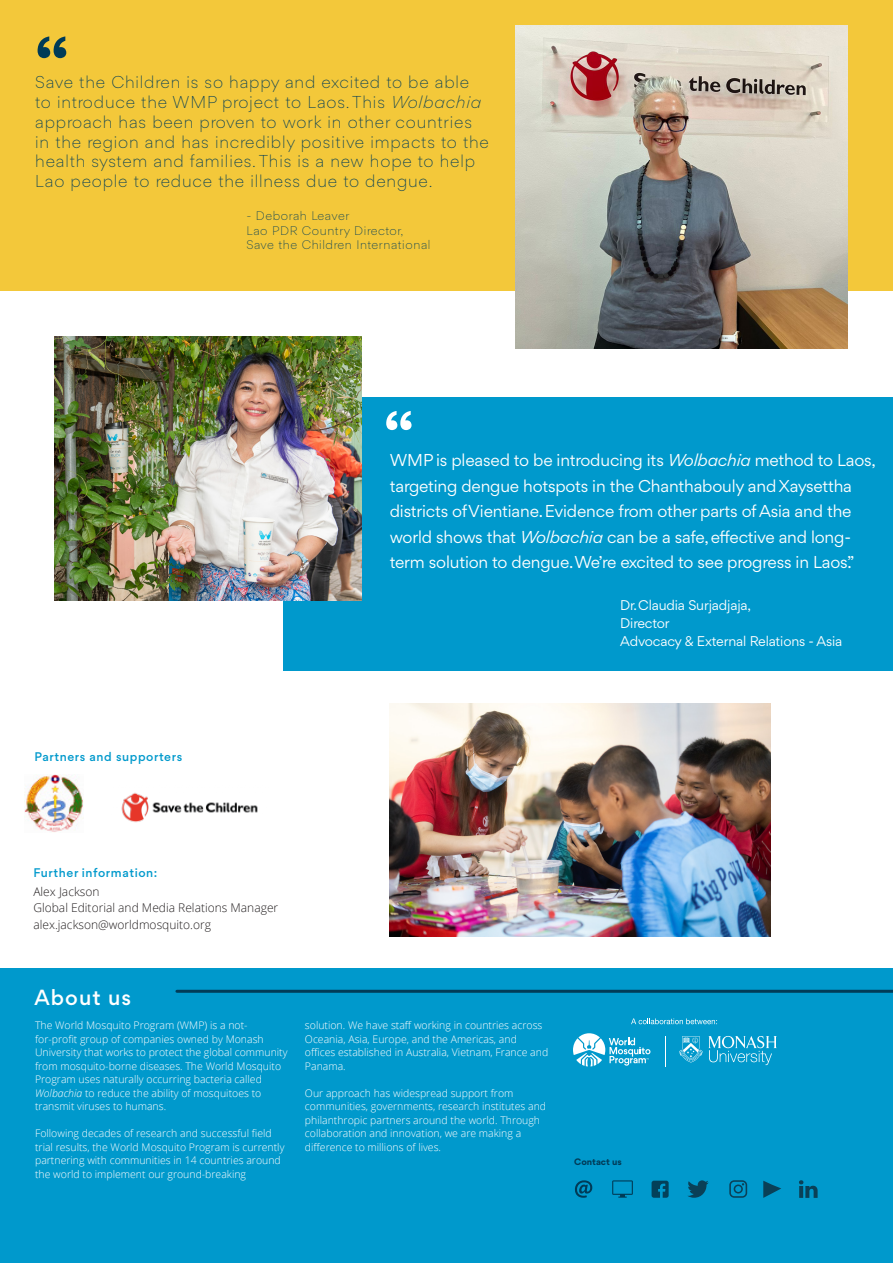
<style>
.page{position:relative;width:893px;height:1263px;background:#fff}
.page>*{position:absolute;margin:0;border:0;box-sizing:border-box;transform-origin:0 0}
.t1{font:700 63px "Gordita";color:#003b57}
.t2{font:700 55.5px "Gordita";color:#fff}
.t3{font:500 21px "Gordita";letter-spacing:.05em;color:#fff}
.t4{font:16.5px/25.5px "Gordita";letter-spacing:-.01em;color:#fff}
.t5{font:300 16.5px/19.8px "Gordita";letter-spacing:.05em;color:#013c58}
.t6{font:13.5px "Gordita";letter-spacing:-.01em;color:#fff}
.t7{font:300 12px "Open Sans";color:#231f20}
.t8{font:300 12px "Gordita";letter-spacing:.05em;color:#013c58}
.t9{font:500 12px "Gordita";letter-spacing:.05em;color:#09c}
.t10{font:300 10.5px/13.5px "Open Sans";color:#fff}
.WMP_heading{font:700 9px "Gordita";color:#003b57}
.s1{font-style:italic}
</style>
<div class="page">
<div style="left:0;top:969px;width:893px;height:294px;background:#09c"></div>
<div style="left:0;top:0;width:893px;height:291px;background:#f3c83a"></div>
<hr style="left:177px;top:990px;width:716px;height:3px;background:#013c58">
<img style="left:25px;top:774px;width:58px;height:58px">
<img style="left:121px;top:793px;width:137px;height:29px">
<img style="left:515px;top:26px;width:333px;height:322px">
<img style="left:390px;top:704px;width:380px;height:232px">
<div style="left:283px;top:398px;width:610px;height:273px;background:#09c"></div>
<svg style="left:631px;top:1018px;width:86px;height:6px"></svg>
<hr style="left:665px;top:1036px;width:1px;height:30px;background:#fff">
<svg style="left:573px;top:1033px;width:77px;height:33px"></svg>
<svg style="left:679px;top:1036px;width:98px;height:29px"></svg>
<svg style="left:729px;top:1180px;width:18px;height:18px"></svg>
<svg style="left:687px;top:1180px;width:22px;height:18px"></svg>
<svg style="left:652px;top:1181px;width:17px;height:17px"></svg>
<svg style="left:763px;top:1181px;width:18px;height:17px"></svg>
<svg style="left:799px;top:1180px;width:19px;height:18px"></svg>
<svg style="left:575px;top:1180px;width:17px;height:18px"></svg>
<svg style="left:612px;top:1180px;width:21px;height:18px"></svg>
<img style="left:54px;top:336px;width:308px;height:264px">
<p class="t1" style="left:35px;top:13px;width:36px">“</p>
<p class="t5" style="left:35px;top:72px;width:455px">Save the Children is so happy and excited to be able to introduce the WMP project to Laos. This <span class="s1">Wolbachia </span>approach has been proven to work in other countries in the region and has incredibly positive impacts to the health system and families. This is a new hope to help Lao people to reduce the illness due to dengue.</p>
<p class="t8" style="left:246px;top:208px;width:104px">- Deborah Leaver</p>
<p class="t8" style="left:246px;top:222px;width:159px">Lao PDR Country Director,</p>
<p class="t8" style="left:246px;top:237px;width:186px">Save the Children International</p>
<p class="t2" style="left:384px;top:390px;width:32px">“</p>
<p class="t9" style="left:35px;top:749px;width:149px">Partners and supporters</p>
<p class="t4" style="left:390px;top:448px;width:488px">WMP is pleased to be introducing its <span class="s1">Wolbachia</span> method to Laos, targeting dengue hotspots in the Chanthabouly and Xaysettha districts of Vientiane. Evidence from other parts of Asia and the world shows that <span class="s1">Wolbachia</span> can be a safe, effective and long&shy;term solution to dengue. We’re excited to see progress in Laos.”</p>
<p class="t6" style="left:620px;top:596px;width:132px">Dr. Claudia Surjadjaja,</p>
<p class="t6" style="left:620px;top:614px;width:51px">Director</p>
<p class="t6" style="left:620px;top:632px;width:224px">Advocacy &amp; External Relations - Asia</p>
<p class="t9" style="left:33px;top:865px;width:126px">Further information:</p>
<p class="t7" style="left:33px;top:883px;width:68px">Alex Jackson</p>
<p class="t7" style="left:33px;top:900px;width:246px">Global Editorial and Media Relations Manager</p>
<p class="t7" style="left:33px;top:916px;width:179px">alex.jackson@worldmosquito.org</p>
<p class="t3" style="left:35px;top:982px;width:98px">About us</p>
<p class="t10" style="left:35px;top:1018px;width:254px">The World Mosquito Program (WMP) is a not&shy;for-profit group of companies owned by Monash University that works to protect the global community from mosquito-borne diseases. The World Mosquito Program uses naturally occurring bacteria called <span class="s1">Wolbachia</span> to reduce the ability of mosquitoes to transmit viruses to humans.</p>
<p class="t10" style="left:35px;top:1126px;width:251px">Following decades of research and successful field trial results, the World Mosquito Program is currently partnering with communities in 14 countries around the world to implement our ground-breaking</p>
<p class="t10" style="left:305px;top:1018px;width:245px">solution. We have staff working in countries across Oceania, Asia, Europe, and the Americas, and offices established in Australia, Vietnam, France and Panama.</p>
<p class="t10" style="left:305px;top:1086px;width:243px">Our approach has widespread support from communities, governments, research institutes and philanthropic partners around the world. Through collaboration and innovation, we are making a difference to millions of lives.</p>
<p class="WMP_heading" style="left:574px;top:1154px;width:49px">Contact us</p>
</div>
